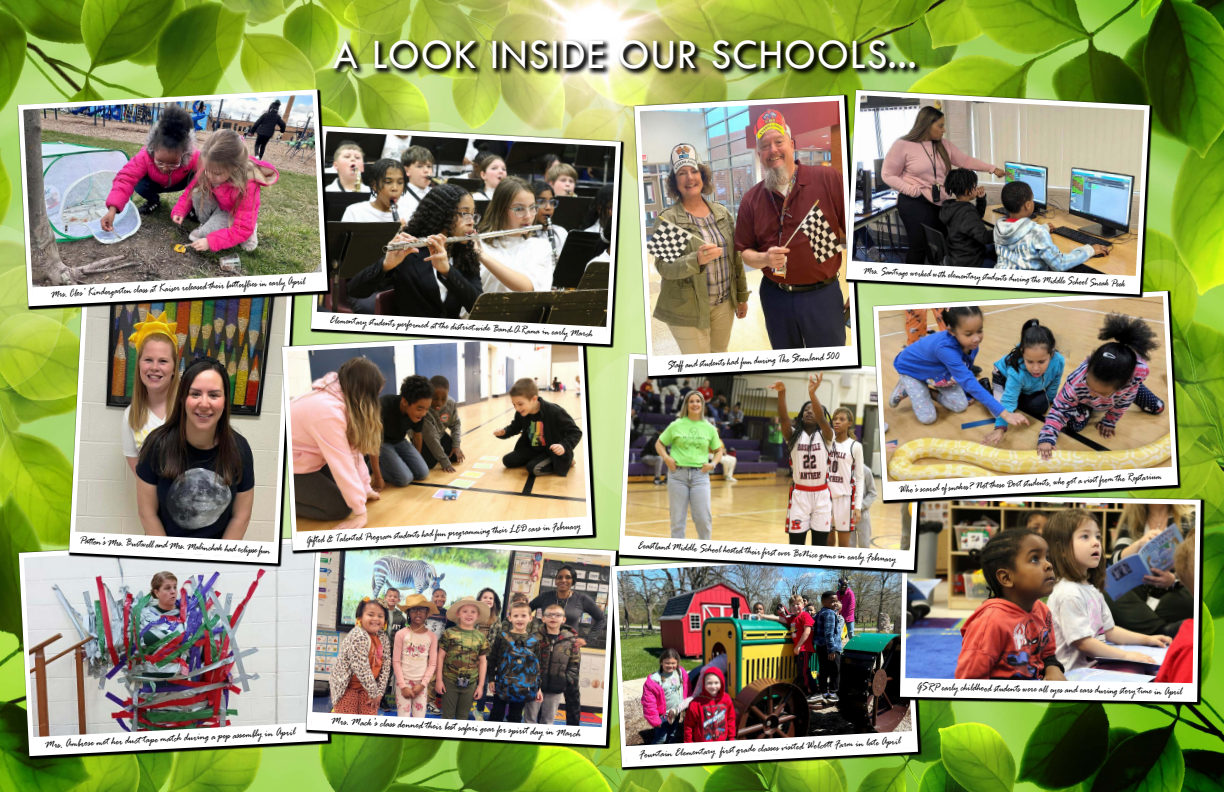
<style>
.page{position:relative;width:1224px;height:792px;background:#fff}
.page>*{position:absolute;margin:0;border:0;box-sizing:border-box;transform-origin:0 0}
.t1{font:43.4px "Tw Cen";letter-spacing:.025em;color:#fff;scale:.95 1}
.t2{font:italic 12.5px "Rage";color:#000;scale:.78 1}
.t3{font:italic 12px "Rage";color:#000;scale:.73 1}
.t4{font:italic 12px "Rage";color:#000;scale:.76 1}
.t5{font:italic 12px "Rage";color:#000;scale:.75 1}
.t6{font:italic 12px "Rage";color:#000;scale:.83 1}
.t7{font:italic 12px "Rage";color:#000;scale:.78 1}
.t8{font:italic 11.7px "Rage";color:#000;scale:.71 1}
.t9{font:italic 11.6px "Rage";color:#000;scale:.84 1}
.t10{font:italic 11.5px "Rage";color:#000;scale:.78 1}
</style>
<div class="page">
<img style="left:0;top:0;width:1224px;height:792px">
<img style="left:332px;top:38px;width:591px;height:39px">
<img style="left:16px;top:535px;width:315px;height:224px">
<img style="left:66px;top:310px;width:229px;height:256px">
<img style="left:304px;top:532px;width:312px;height:216px">
<img style="left:279px;top:328px;width:316px;height:225px">
<img style="left:308px;top:123px;width:316px;height:224px">
<img style="left:15px;top:87px;width:315px;height:222px">
<img style="left:609px;top:548px;width:312px;height:222px">
<img style="left:897px;top:492px;width:306px;height:213px">
<img style="left:616px;top:351px;width:311px;height:222px">
<svg style="left:296px;top:517px;width:292px;height:31px"></svg>
<svg style="left:315px;top:312px;width:292px;height:32px"></svg>
<img style="left:32px;top:272px;width:292px;height:32px">
<img style="left:32px;top:712px;width:571px;height:42px">
<img style="left:625px;top:731px;width:292px;height:32px">
<svg style="left:902px;top:678px;width:292px;height:22px"></svg>
<svg style="left:621px;top:536px;width:292px;height:31px"></svg>
<img style="left:631px;top:92px;width:230px;height:287px">
<img style="left:870px;top:288px;width:310px;height:215px">
<svg style="left:649px;top:346px;width:207px;height:27px"></svg>
<img style="left:843px;top:87px;width:309px;height:210px">
<svg style="left:850px;top:261px;width:290px;height:32px"></svg>
<svg style="left:72px;top:532px;width:206px;height:27px"></svg>
<img style="left:883px;top:467px;width:294px;height:32px">
<h1 class="t1" style="left:333px;top:28px;width:616px">A LOOK INSIDE OUR SCHOOLS...</h1>
<p class="t5" style="left:51px;top:288px;width:341px;rotate:-3deg">Mrs. Clos’ Kindergarten class at Kaiser released their butterflies in early April</p>
<p class="t10" style="left:330px;top:314px;width:339px;rotate:3deg">Elementary students performed at the district-wide Band-O-Rama in early March</p>
<p class="t8" style="left:864px;top:264px;width:371px;rotate:3deg">Mrs. Santiago worked with elementary students during the Middle School Sneak Peek</p>
<p class="t3" style="left:667px;top:359px;width:237px;rotate:-3deg">Staff and students had fun during The Steenland 500</p>
<p class="t3" style="left:899px;top:483px;width:361px;rotate:-3deg">Who’s scared of snakes? Not these Dort students, who got a visit from the Reptarium</p>
<p class="t7" style="left:80px;top:534px;width:246px;rotate:3deg">Patton’s Mrs. Burtwell and Mrs. Malinchak had eclipse fun</p>
<p class="t3" style="left:306px;top:533px;width:378px;rotate:-3deg">Gifted &amp; Talented Program students had fun programming their LED cars in February</p>
<p class="t6" style="left:45px;top:738px;width:303px;rotate:-3deg">Mrs. Ambrose met her duct tape match during a pep assembly in April</p>
<p class="t2" style="left:332px;top:714px;width:321px;rotate:3deg">Mrs. Mack’s class donned their best safari gear for spirit day in March</p>
<p class="t4" style="left:638px;top:538px;width:342px;rotate:3deg">Eeastland Middle School hosted their first ever BeNice game in early February</p>
<p class="t9" style="left:639px;top:748px;width:313px;rotate:-3deg">Fountain Elementary first grade classes visited Wolcott Farm in late April</p>
<p class="t4" style="left:917px;top:680px;width:351px;rotate:1deg">GSRP early childhood students were all eyes and ears during story time in April</p>
</div>
